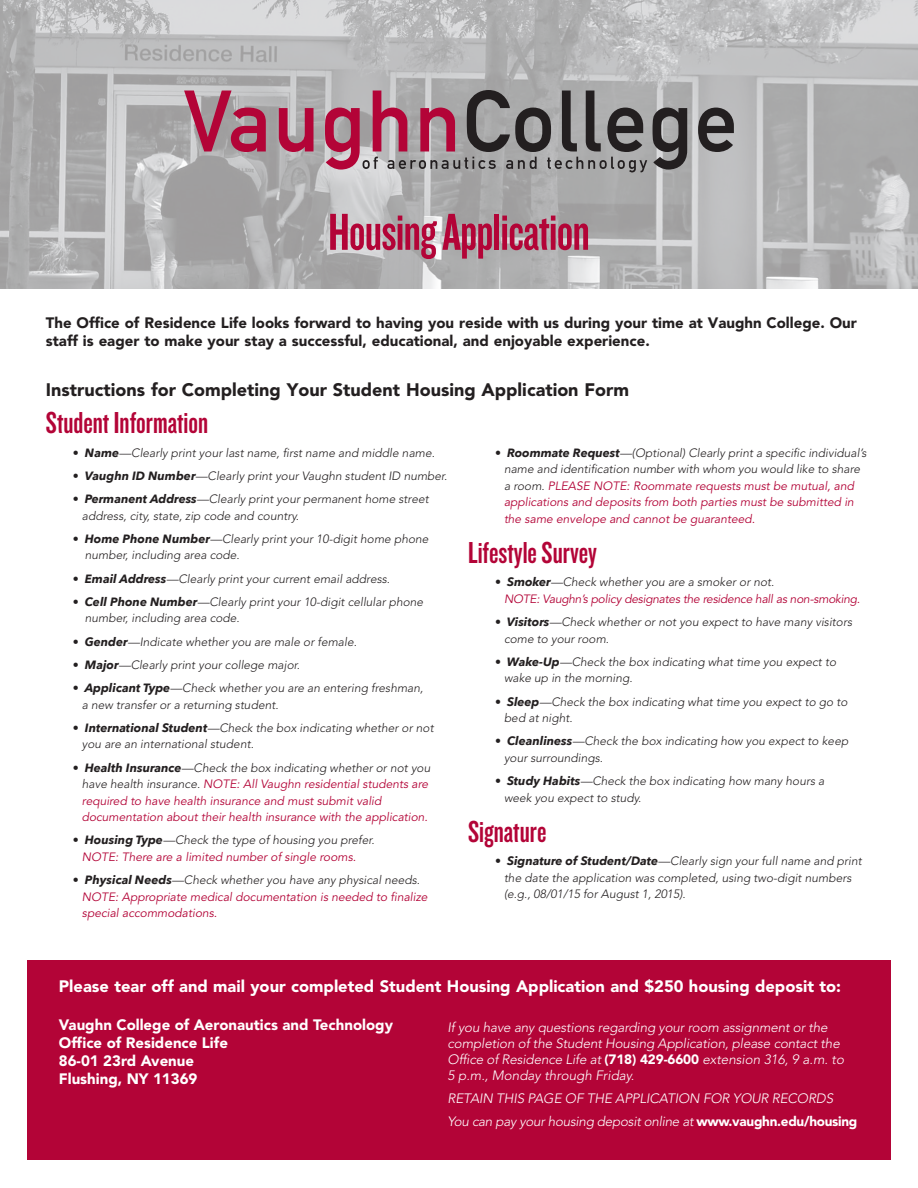
<style>
.page{position:relative;width:918px;height:1188px;background:#fff}
.page>*{position:absolute;margin:0;border:0;box-sizing:border-box;transform-origin:0 0}
.t1{font:54px "Knockout HTF48 Featherweight";letter-spacing:-.015em;color:#b30437}
.t2{font:31.5px "Knockout HTF48 Featherweight";color:#b30437}
.t3{font:900 18px "Avenir";color:#231f20}
.t4{font:900 16.5px "Avenir";color:#fff}
.t5{font:900 15px/18px "Avenir";color:#231f20}
.t6{font:900 15px/18px "Avenir";color:#fff}
.t7{font:italic 300 13.5px/16.2px "Avenir";letter-spacing:-.01em;color:#fff}
.t8{font:italic 300 12px/16.5px "Avenir";color:#231f20}
.t9{font:italic 12px/16.5px "Avenir";color:#b30437}
.t10{font:italic 12px/16.5px "Avenir";letter-spacing:-.02em;color:#b30437}
.s1{font-family:"Avenir Next";font-weight:700}
.s2{font-family:"Avenir Next";font-weight:700;color:#231f20}
.s3{font-weight:300;color:#231f20}
.s4{font-weight:900;font-style:normal}
</style>
<div class="page">
<img style="left:0;top:0;width:918px;height:288px">
<div style="left:27px;top:960px;width:864px;height:200px;background:#b30437"></div>
<svg style="left:184px;top:91px;width:82px;height:61px;background:#af6a7e"></svg>
<svg style="left:279px;top:108px;width:35px;height:44px;background:#b3506d"></svg>
<svg style="left:653px;top:108px;width:34px;height:62px;background:#5a5758"></svg>
<svg style="left:698px;top:108px;width:36px;height:44px;background:#615f60"></svg>
<svg style="left:325px;top:90px;width:322px;height:82px;background:#957f86"></svg>
<h1 class="t1" style="left:328px;top:205px;width:263px">Housing Application</h1>
<p class="t5" style="left:46px;top:314px;width:813px">The Office of Residence Life looks forward to having you reside with us during your time at Vaughn College. Our staff is eager to make your stay a successful, educational, and enjoyable experience.</p>
<h3 class="t3" style="left:46px;top:379px;width:585px">Instructions for Completing Your Student Housing Application Form</h3>
<h2 class="t2" style="left:46px;top:407px;width:164px">Student Information</h2>
<p class="t8" style="left:73px;top:444px;width:364px"><span class="s1">• Name</span>—Clearly print your last name, first name and middle name.</p>
<p class="t8" style="left:73px;top:467px;width:376px"><span class="s1">• Vaughn ID Number</span>—Clearly print your Vaughn student ID number.</p>
<p class="t8" style="left:82px;top:491px;width:348px;text-indent:-9px"><span class="s1">• Permanent Address</span>—Clearly print your permanent home street address, city, state, zip code and country.</p>
<p class="t8" style="left:85px;top:530px;width:345px;text-indent:-12px"><span class="s1">• Home Phone Number</span>—Clearly print your 10-digit home phone number, including area code.</p>
<p class="t8" style="left:73px;top:570px;width:319px"><span class="s1">• Email Address</span>—Clearly print your current email address.</p>
<p class="t8" style="left:85px;top:593px;width:340px;text-indent:-12px"><span class="s1">• Cell Phone Number</span>—Clearly print your 10-digit cellular phone number, including area code.</p>
<p class="t8" style="left:73px;top:633px;width:285px"><span class="s1">• Gender</span>—Indicate whether you are male or female.</p>
<p class="t8" style="left:73px;top:656px;width:228px"><span class="s1">• Major</span>—Clearly print your college major.</p>
<p class="t8" style="left:82px;top:680px;width:343px;text-indent:-9px"><span class="s1">• Applicant Type</span>—Check whether you are an entering freshman, a new transfer or a returning student.</p>
<p class="t8" style="left:82px;top:719px;width:353px;text-indent:-9px"><span class="s1">• International Student</span>—Check the box indicating whether or not you are an international student.</p>
<p class="t9" style="left:82px;top:760px;width:350px;text-indent:-9px"><span class="s2">• Health Insurance</span><span class="s3">—Check the box indicating whether or not you have health insurance.</span> NOTE: All Vaughn residential students are required to have health insurance and must submit valid documentation about their health insurance with the application.</p>
<p class="t9" style="left:82px;top:832px;width:294px;text-indent:-9px"><span class="s2">• Housing Type</span><span class="s3">—Check the type of housing you prefer.<br></span>NOTE: There are a limited number of single rooms.</p>
<p class="t9" style="left:82px;top:872px;width:347px;text-indent:-9px"><span class="s2">• Physical Needs</span><span class="s3">—Check whether you have any physical needs.<br></span>NOTE: Appropriate medical documentation is needed to finalize special accommodations.</p>
<p class="t9" style="left:504px;top:445px;width:364px;text-indent:-9px"><span class="s2">• Roommate Request</span><span class="s3">—(Optional) Clearly print a specific individual’s name and identification number with whom you would like to share a room.</span> PLEASE NOTE: Roommate requests must be mutual, and applications and deposits from both parties must be submitted in the same envelope and cannot be guaranteed.</p>
<h2 class="t2" style="left:468px;top:537px;width:131px">Lifestyle Survey</h2>
<p class="t10" style="left:504px;top:574px;width:358px;text-indent:-9px"><span class="s2">• Smoker</span><span class="s3">—Check whether you are a smoker or not.<br></span>NOTE: Vaughn’s policy designates the residence hall as non-smoking.</p>
<p class="t8" style="left:504px;top:614px;width:350px;text-indent:-9px"><span class="s1">• Visitors</span>—Check whether or not you expect to have many visitors come to your room.</p>
<p class="t8" style="left:504px;top:653px;width:334px;text-indent:-9px"><span class="s1">• Wake-Up</span>—Check the box indicating what time you expect to wake up in the morning.</p>
<p class="t8" style="left:504px;top:693px;width:345px;text-indent:-9px"><span class="s1">• Sleep</span>—Check the box indicating what time you expect to go to bed at night.</p>
<p class="t8" style="left:504px;top:733px;width:346px;text-indent:-9px"><span class="s1">• Cleanliness</span>—Check the box indicating how you expect to keep your surroundings.</p>
<p class="t8" style="left:504px;top:773px;width:322px;text-indent:-9px"><span class="s1">• Study Habits</span>—Check the box indicating how many hours a week you expect to study.</p>
<h2 class="t2" style="left:468px;top:816px;width:80px">Signature</h2>
<p class="t8" style="left:504px;top:853px;width:359px;text-indent:-9px"><span class="s1">• Signature of Student/Date</span>—Clearly sign your full name and print the date the application was completed, using two-digit numbers (e.g., 08/01/15 for August 1, 2015).</p>
<h3 class="t4" style="left:59px;top:976px;width:784px">Please tear off and mail your completed Student Housing Application and $250 housing deposit to:</h3>
<p class="t6" style="left:59px;top:1016px;width:336px">Vaughn College of Aeronautics and Technology<br>Office of Residence Life<br>86-01 23rd Avenue<br>Flushing, NY 11369</p>
<p class="t7" style="left:448px;top:1019px;width:398px">If you have any questions regarding your room assignment or the completion of the Student Housing Application, please contact the Office of Residence Life at <span class="s4">(718) 429-6600</span> extension 316, 9 a.m. to 5 p.m., Monday through Friday.</p>
<p class="t7" style="left:448px;top:1087px;width:411px;line-height:23px">RETAIN THIS PAGE OF THE APPLICATION FOR YOUR RECORDS<br>You can pay your housing deposit online at <span class="s4">www.vaughn.edu/housing</span></p>
</div>
